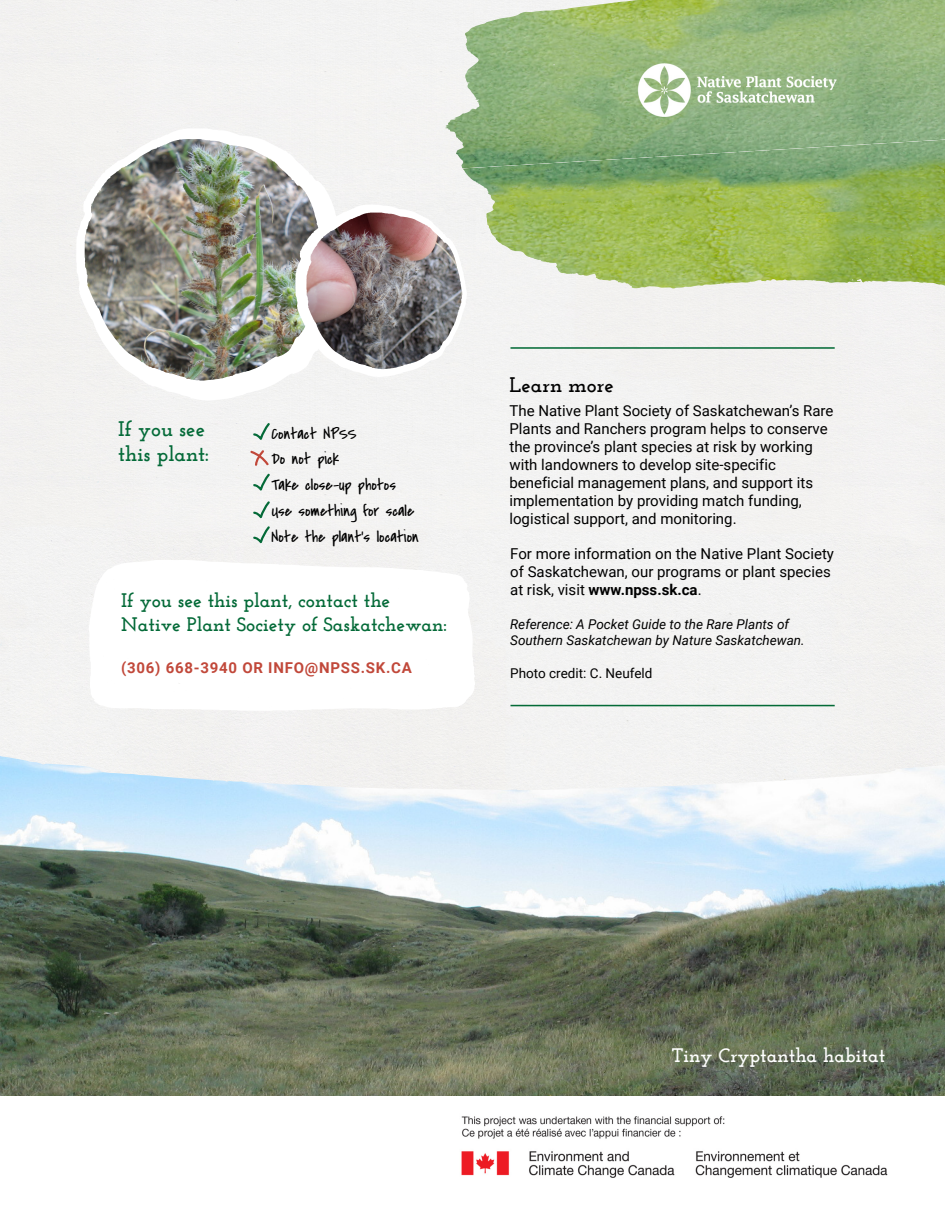
<style>
.page{position:relative;width:945px;height:1215px;background:#fff}
.page>*{position:absolute;margin:0;border:0;box-sizing:border-box;transform-origin:0 0}
.t1{font:700 21px/25.2px "Josefin Slab";color:#046a38}
.t2{font:700 21px "Josefin Slab";color:#000}
.t3{font:700 19.5px/23.4px "Josefin Slab";color:#046a38}
.t4{font:700 19.5px "Josefin Slab";color:#fff}
.t5{font:16.5px/25.8px "Covered By Your Grace";color:#000}
.t6{font:15px/18px "Roboto";color:#000}
.t7{font:700 15px "Roboto";letter-spacing:.05em;color:#c1483a}
.t8{font:italic 13.5px/16.2px "Roboto";color:#000}
.t9{font:13.5px "Roboto";color:#000}
.s1{font-weight:700}
</style>
<div class="page">
<img style="left:0;top:791px;width:945px;height:305px">
<svg style="left:944px;top:791px;width:1px;height:63px"></svg>
<div style="left:1px;top:0;width:944px;height:715px;background:#f3f2f1"></div>
<svg style="left:0;top:524px;width:945px;height:267px"></svg>
<img style="left:461px;top:1116px;width:427px;height:62px">
<svg style="left:445px;top:0;width:500px;height:289px;background:#9bb977"></svg>
<img style="left:631px;top:62px;width:206px;height:55px">
<svg style="left:88px;top:560px;width:387px;height:151px;fill:#fff"></svg>
<svg style="left:253px;top:423px;width:17px;height:17px"></svg>
<svg style="left:253px;top:474px;width:17px;height:17px"></svg>
<svg style="left:253px;top:501px;width:17px;height:18px"></svg>
<svg style="left:253px;top:526px;width:17px;height:18px"></svg>
<svg style="left:250px;top:450px;width:19px;height:16px"></svg>
<img style="left:76px;top:129px;width:256px;height:271px">
<img style="left:85px;top:139px;width:99px;height:112px">
<img style="left:295px;top:205px;width:172px;height:172px">
<img style="left:306px;top:213px;width:65px;height:75px">
<hr style="left:511px;top:347px;width:324px;height:2px;background:#046b37">
<hr style="left:511px;top:705px;width:324px;height:1px;background:#046b37">
<h1 class="t1" style="left:118px;top:418px;width:92px">If you see this plant:</h1>
<p class="t5" style="left:271px;top:422px;width:149px">Contact NPSS<br>Do not pick<br>Take close-up photos<br>Use something for scale<br>Note the plant’s location</p>
<h2 class="t3" style="left:121px;top:591px;width:327px">If you see this plant, contact the<br>Native Plant Society of Saskatchewan:</h2>
<p class="t7" style="left:121px;top:661px;width:292px">(306) 668-3940 OR INFO@NPSS.SK.CA</p>
<h1 class="t2" style="left:509px;top:376px;width:106px">Learn more</h1>
<p class="t6" style="left:509px;top:403px;width:326px">The Native Plant Society of Saskatchewan’s Rare Plants and Ranchers program helps to conserve the province’s plant species at risk by working with landowners to develop site-specific beneficial management plans, and support its implementation by providing match funding, logistical support, and monitoring.</p>
<p class="t6" style="left:510px;top:546px;width:325px">For more information on the Native Plant Society of Saskatchewan, our programs or plant species at risk, visit <span class="s1">www.npss.sk.ca</span>.</p>
<p class="t8" style="left:510px;top:617px;width:296px">Reference: A Pocket Guide to the Rare Plants of<br>Southern Saskatchewan by Nature Saskatchewan.</p>
<p class="t9" style="left:510px;top:667px;width:144px">Photo credit: C. Neufeld</p>
<h2 class="t4" style="left:671px;top:1048px;width:215px">Tiny Cryptantha habitat</h2>
</div>
